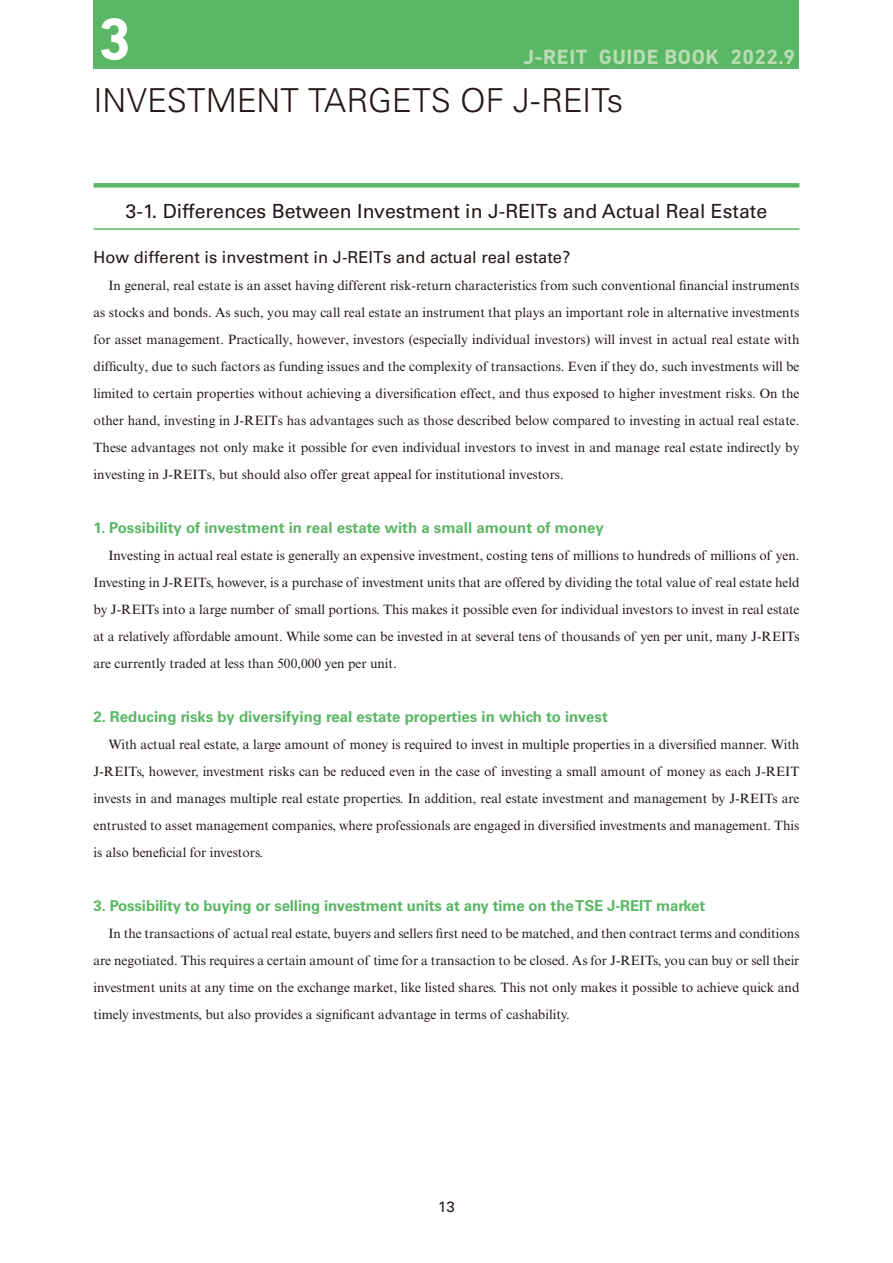
<style>
.page{position:relative;width:893px;height:1263px;background:#fff}
.page>*{position:absolute;margin:0;border:0;box-sizing:border-box;transform-origin:0 0}
.t1{font:700 60px "DIN Next LT Pro";color:#fff}
.t2{font:300 33px "Univers LT Std";letter-spacing:-.005em;color:#231916}
.t3{font:700 21px "DIN Next LT Pro";letter-spacing:.025em;color:#badcb3}
.t4{font:19.5px "Univers LT Std";color:#231916}
.t5{font:16.5px "Univers LT Std";color:#231916}
.t6{font:700 15px "Univers LT Std";color:#5ab765}
.t7{font:15px "Univers LT Std";color:#231916}
.t8{font:13.5px/27px "Times New Roman MT Std";color:#231916;text-align:justify}
</style>
<div class="page">
<div style="left:94px;top:0;width:705px;height:68px;background:#5ab765"></div>
<div style="left:94px;top:183px;width:705px;height:5px;background:#5ab765"></div>
<hr style="left:94px;top:228px;width:705px;height:2px;background:#5ab765">
<h1 class="t1" style="left:98px;top:4px;width:35px">3</h1>
<h2 class="t2" style="left:94px;top:81px;width:531px">INVESTMENT TARGETS OF J-REITs</h2>
<h3 class="t3" style="left:523px;top:44px;width:274px">J-REIT GUIDE BOOK 2022.9</h3>
<h3 class="t4" style="left:126px;top:199px;width:643px">3-1. Differences Between Investment in J-REITs and Actual Real Estate</h3>
<p class="t5" style="left:94px;top:247px;width:478px">How different is investment in J-REITs and actual real estate?</p>
<p class="t8" style="left:94px;top:272px;width:707px;text-indent:15px">In general, real estate is an asset having different risk-return characteristics from such conventional financial instruments as stocks and bonds. As such, you may call real estate an instrument that plays an important role in alternative investments for asset management. Practically, however, investors (especially individual investors) will invest in actual real estate with difficulty, due to such factors as funding issues and the complexity of transactions. Even if they do, such investments will be limited to certain properties without achieving a diversification effect, and thus exposed to higher investment risks. On the other hand, investing in J-REITs has advantages such as those described below compared to investing in actual real estate.<br>These advantages not only make it possible for even individual investors to invest in and manage real estate indirectly by investing in J-REITs, but should also offer great appeal for institutional investors.</p>
<p class="t6" style="left:94px;top:518px;width:512px">1. Possibility of investment in real estate with a small amount of money</p>
<p class="t8" style="left:94px;top:542px;width:707px;text-indent:15px">Investing in actual real estate is generally an expensive investment, costing tens of millions to hundreds of millions of yen.<br>Investing in J-REITs, however, is a purchase of investment units that are offered by dividing the total value of real estate held by J-REITs into a large number of small portions. This makes it possible even for individual investors to invest in real estate at a relatively affordable amount. While some can be invested in at several tens of thousands of yen per unit, many J-REITs are currently traded at less than 500,000 yen per unit.</p>
<p class="t6" style="left:94px;top:707px;width:516px">2. Reducing risks by diversifying real estate properties in which to invest</p>
<p class="t8" style="left:94px;top:731px;width:707px;text-indent:15px">With actual real estate, a large amount of money is required to invest in multiple properties in a diversified manner. With J-REITs, however, investment risks can be reduced even in the case of investing a small amount of money as each J-REIT invests in and manages multiple real estate properties. In addition, real estate investment and management by J-REITs are entrusted to asset management companies, where professionals are engaged in diversified investments and management. This is also beneficial for investors.</p>
<p class="t6" style="left:94px;top:896px;width:613px">3. Possibility to buying or selling investment units at any time on the TSE J-REIT market</p>
<p class="t8" style="left:94px;top:920px;width:707px;text-indent:15px">In the transactions of actual real estate, buyers and sellers first need to be matched, and then contract terms and conditions are negotiated. This requires a certain amount of time for a transaction to be closed. As for J-REITs, you can buy or sell their investment units at any time on the exchange market, like listed shares. This not only makes it possible to achieve quick and timely investments, but also provides a significant advantage in terms of cashability.</p>
<p class="t7" style="left:438px;top:1198px;width:18px">13</p>
</div>
